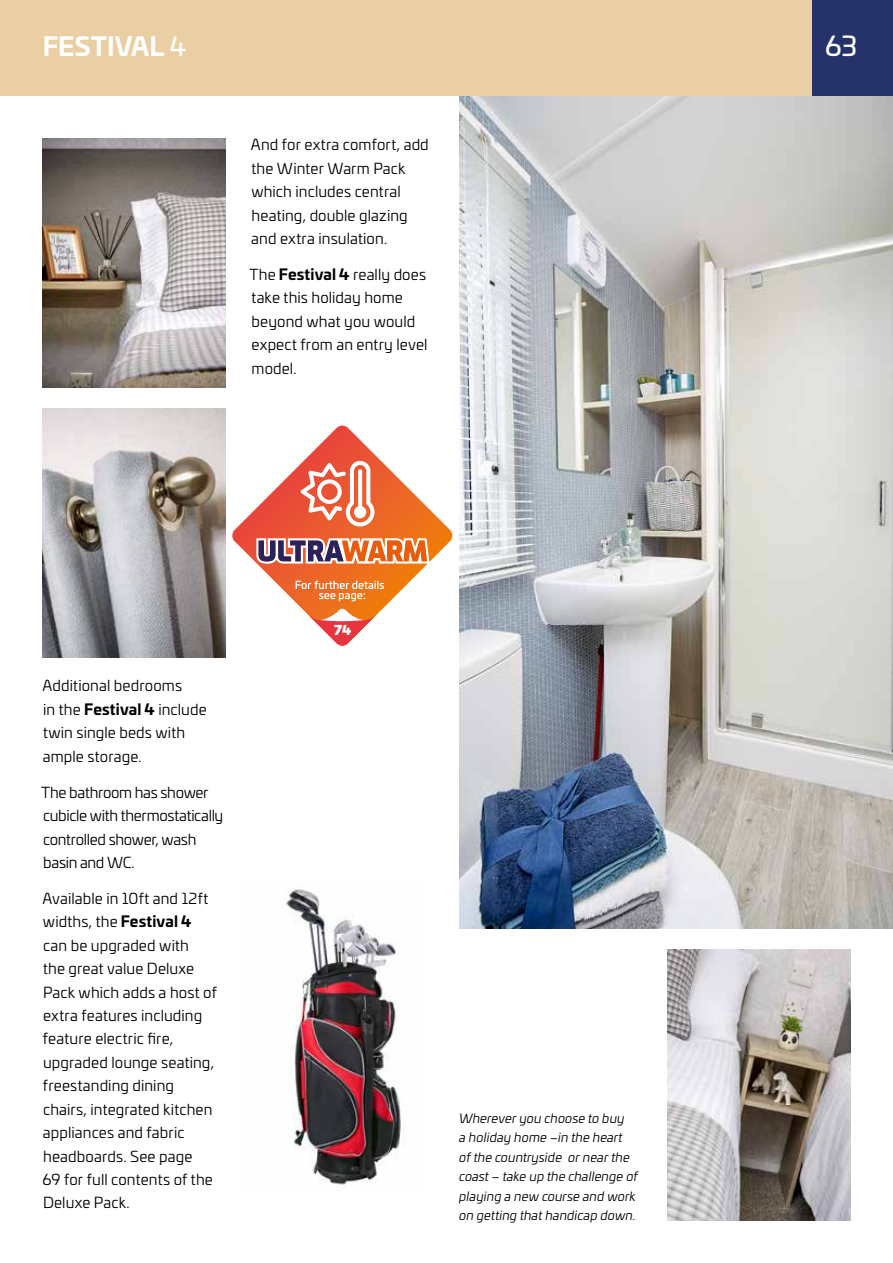
<style>
.page{position:relative;width:893px;height:1263px;background:#fff}
.page>*{position:absolute;margin:0;border:0;box-sizing:border-box;transform-origin:0 0}
.t1{font:27px "Univia Pro";color:#fff}
.t2{font:700 25.5px "Univia Pro";color:#fff}
.t3{font:15px/23.4px "Univia Pro";letter-spacing:.005em;color:#000}
.t4{font:15px/23.4px "Univia Pro";letter-spacing:-.025em;color:#000}
.t5{font:italic 12.75px/19.5px "Univia Pro";letter-spacing:.01em;color:#000}
.t6{font:12.75px "Univia Pro Ultra";color:#fff}
.s1{font-weight:400}
.s2{font-weight:700}
</style>
<div class="page">
<img style="left:285px;top:889px;width:119px;height:296px">
<img style="left:459px;top:96px;width:434px;height:832px">
<img style="left:43px;top:409px;width:182px;height:249px">
<img style="left:668px;top:950px;width:182px;height:270px">
<img style="left:43px;top:138px;width:182px;height:249px">
<svg style="left:232px;top:426px;width:220px;height:189px"></svg>
<svg style="left:308px;top:608px;width:69px;height:38px"></svg>
<svg style="left:296px;top:580px;width:88px;height:21px;background:#f08d4e"></svg>
<svg style="left:256px;top:538px;width:174px;height:26px"></svg>
<svg style="left:301px;top:461px;width:73px;height:65px"></svg>
<div style="left:0;top:0;width:893px;height:96px;background:#eacfa4"></div>
<div style="left:812px;top:0;width:81px;height:96px;background:#26336a"></div>
<h2 class="t2" style="left:43px;top:26px;width:145px">FESTIVAL <span class="s1">4</span></h2>
<h1 class="t1" style="left:825px;top:25px;width:34px">63</h1>
<p class="t3" style="left:251px;top:132px;width:179px">And for extra comfort, add the Winter Warm Pack which includes central heating, double glazing and extra insulation.</p>
<p class="t3" style="left:250px;top:262px;width:179px">The <span class="s2">Festival 4</span> really does take this holiday home beyond what you would expect from an entry level model.</p>
<p class="t3" style="left:42px;top:673px;width:166px">Additional bedrooms<br>in the <span class="s2">Festival 4</span> include twin single beds with ample storage.</p>
<p class="t4" style="left:41px;top:780px;width:184px">The bathroom has shower cubicle with thermostatically controlled shower, wash basin and WC.</p>
<p class="t3" style="left:42px;top:886px;width:176px">Available in 10ft and 12ft widths, the <span class="s2">Festival 4 </span>can be upgraded with<br>the great value Deluxe<br>Pack which adds a host of extra features including feature electric fire, upgraded lounge seating, freestanding dining chairs, integrated kitchen appliances and fabric headboards. See page<br>69 for full contents of the<br>Deluxe Pack.</p>
<p class="t6" style="left:334px;top:620px;width:19px">74</p>
<p class="t5" style="left:459px;top:1107px;width:180px">Wherever you choose to buy<br>a holiday home –in the heart<br>of the countryside or near the coast – take up the challenge of playing a new course and work on getting that handicap down.</p>
</div>
